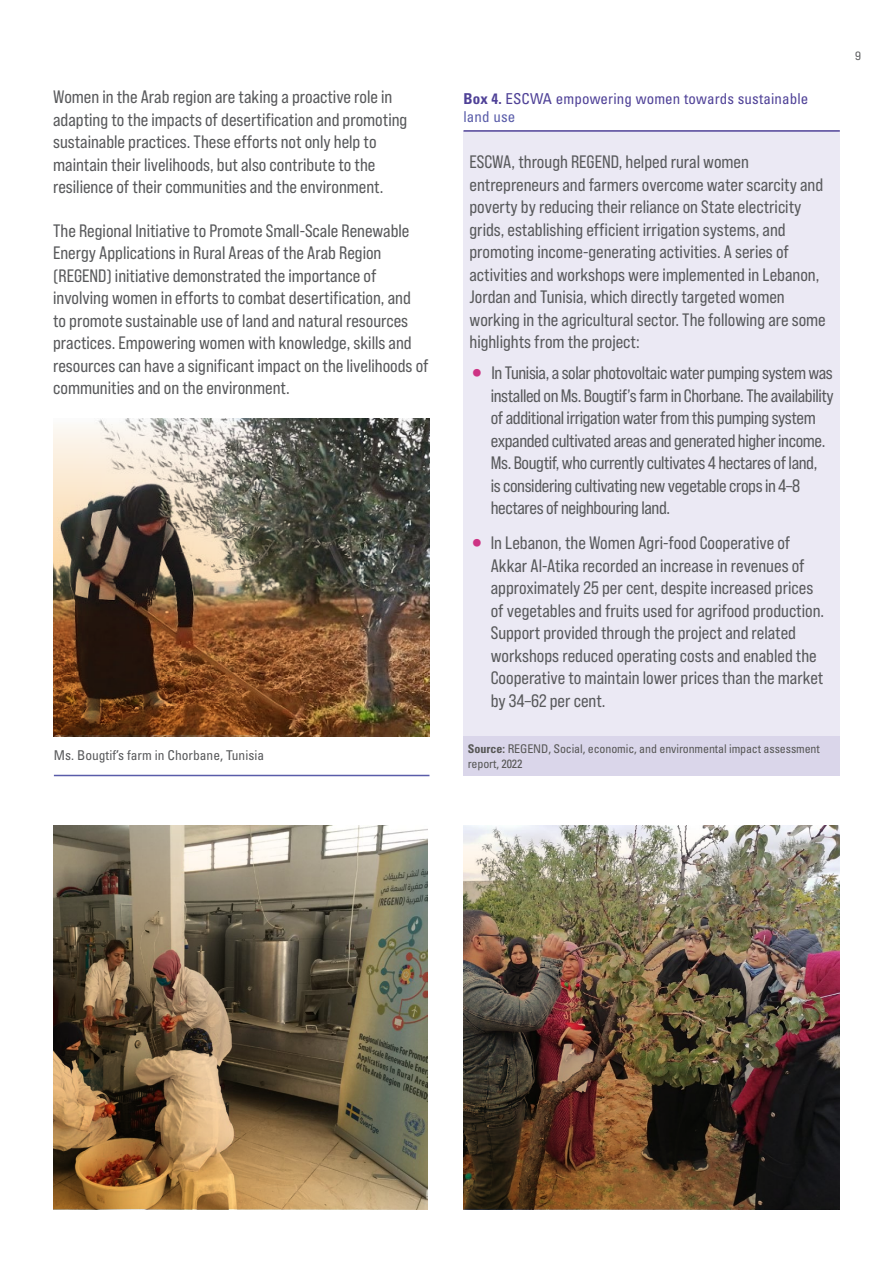
<style>
.page{position:relative;width:893px;height:1263px;background:#fff}
.page>*{position:absolute;margin:0;border:0;box-sizing:border-box;transform-origin:0 0}
.t1{font:18px/22.5px "Bebas Neue Pro Sm E Rg";color:#58595b}
.t2{font:18px/22.5px "Bebas Neue Pro Semi Exp";letter-spacing:-.015em;color:#58595b}
.t3{font:condensed 15px/18px "Univers LT Std";letter-spacing:.01em;color:#4f4197}
.t4{font:condensed 13.5px "Univers LT Std";color:#58595b}
.t5{font:condensed 12px/15px "Univers LT Std";letter-spacing:-.01em;color:#575756}
.t6{font:expanded 12px "Bebas Neue Pro";color:#58595b}
.s1{font-weight:700}
.s2{color:#595ca9}
.s3{font-family:"Bebas Neue Pro";font-weight:700;font-stretch:expanded;font-size:37.5px;color:#cd3384}
</style>
<div class="page">
<div style="left:463px;top:131px;width:377px;height:605px;background:#ebe9f4"></div>
<div style="left:463px;top:736px;width:377px;height:40px;background:#dad6ea"></div>
<hr style="left:463px;top:130px;width:377px;height:2px;background:#4f4197">
<img style="left:54px;top:827px;width:374px;height:381px">
<img style="left:464px;top:827px;width:375px;height:381px">
<img style="left:54px;top:419px;width:375px;height:316px">
<hr style="left:54px;top:775px;width:375px;height:1px;background:#595ca9">
<p class="t1" style="left:53px;top:85px;width:356px">Women in the Arab region are taking a proactive role in adapting to the impacts of desertification and promoting sustainable practices. These efforts not only help to maintain their livelihoods, but also contribute to the resilience of their communities and the environment.</p>
<p class="t1" style="left:53px;top:219px;width:377px">The Regional Initiative to Promote Small-Scale Renewable Energy Applications in Rural Areas of the Arab Region (REGEND) initiative demonstrated the importance of involving women in efforts to combat desertification, and<br>to promote sustainable use of land and natural resources practices. Empowering women with knowledge, skills and resources can have a significant impact on the livelihoods of communities and on the environment.</p>
<p class="t4" style="left:54px;top:747px;width:212px">Ms. Bougtif’s farm in Chorbane, Tunisia</p>
<p class="t3" style="left:463px;top:90px;width:346px"><span class="s1">Box 4.</span> ESCWA empowering women towards sustainable <span class="s2">land use</span></p>
<p class="t1" style="left:469px;top:150px;width:358px">ESCWA, through REGEND, helped rural women entrepreneurs and farmers overcome water scarcity and poverty by reducing their reliance on State electricity grids, establishing efficient irrigation systems, and promoting income-generating activities. A series of activities and workshops were implemented in Lebanon, Jordan and Tunisia, which directly targeted women working in the agricultural sector. The following are some highlights from the project:</p>
<p class="t2" style="left:491px;top:361px;width:345px;text-indent:-21px"><span class="s3">•</span> In Tunisia, a solar photovoltaic water pumping system was installed on Ms. Bougtif’s farm in Chorbane. The availability of additional irrigation water from this pumping system expanded cultivated areas and generated higher income.<br>Ms. Bougtif, who currently cultivates 4 hectares of land,<br>is considering cultivating new vegetable crops in 4–8 hectares of neighbouring land.</p>
<p class="t2" style="left:491px;top:531px;width:335px;text-indent:-21px"><span class="s3">•</span> In Lebanon, the Women Agri-food Cooperative of Akkar Al-Atika recorded an increase in revenues of approximately 25 per cent, despite increased prices of vegetables and fruits used for agrifood production.<br>Support provided through the project and related workshops reduced operating costs and enabled the Cooperative to maintain lower prices than the market by 34–62 per cent.</p>
<p class="t5" style="left:468px;top:741px;width:354px"><span class="s1">Source:</span> REGEND, Social, economic, and environmental impact assessment report, 2022</p>
<p class="t6" style="left:855px;top:48px;width:7px">9</p>
</div>
